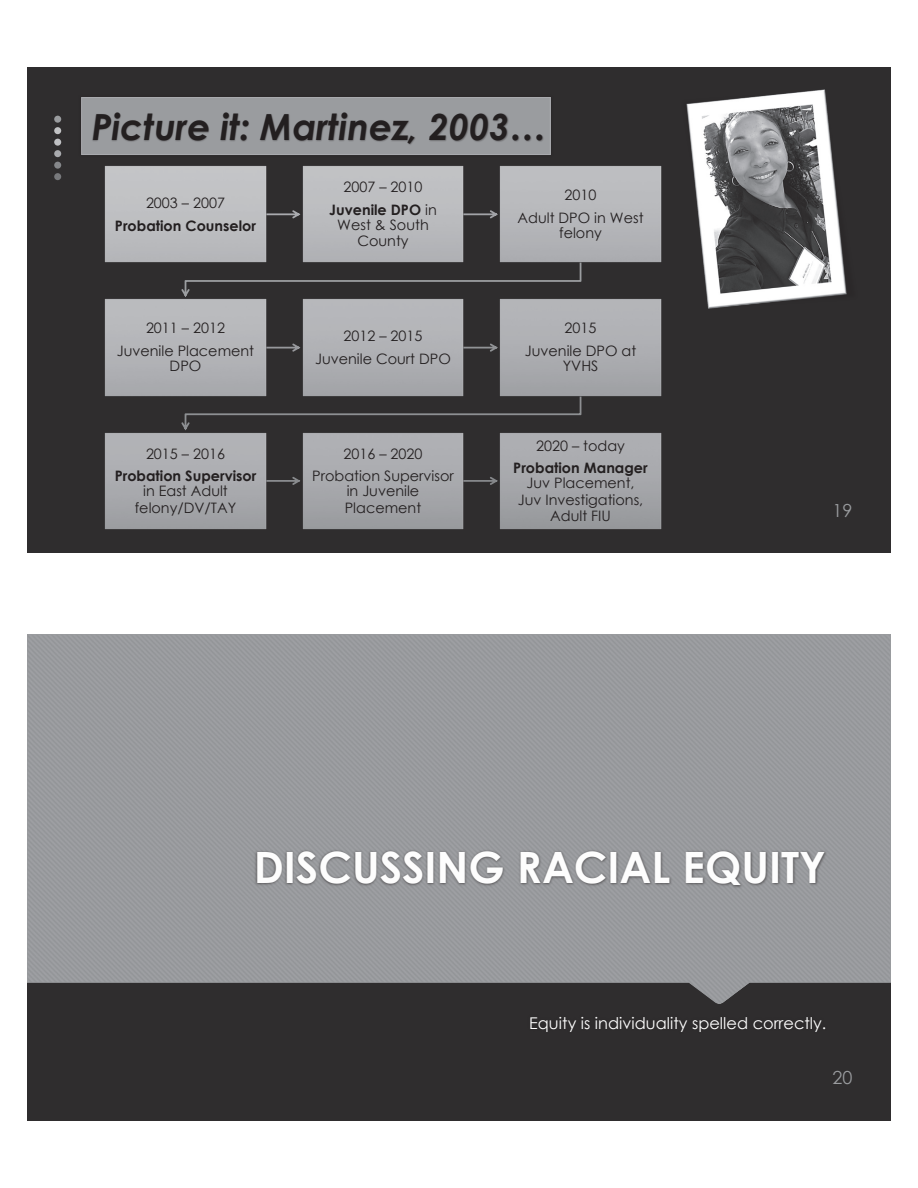
<style>
.page{position:relative;width:918px;height:1188px;background:#fff}
.page>*{position:absolute;margin:0;border:0;box-sizing:border-box;transform-origin:0 0}
.t1{font:700 43.2px "Century Gothic";color:#fdfdfd}
.t2{font:italic 700 36px "Century Gothic";color:#231f20}
.t3{font:18px "Century Gothic";color:#9a9c9f}
.t4{font:16.2px "Century Gothic";color:#fff}
.t5{font:14.4px/22.5px "Century Gothic";color:#231f20;text-align:center}
.t6{font:700 14.4px/22.5px "Century Gothic";color:#231f20;text-align:center}
.s1{font-weight:400}
.s2{font-weight:700}
</style>
<div class="page">
<div style="left:27px;top:67px;width:864px;height:486px;background:#2f2d2e"></div>
<div style="left:54px;top:127px;width:7px;height:7px;background:#c2c3c5;border-radius:50%"></div>
<div style="left:54px;top:139px;width:7px;height:7px;background:#bfc0c3;border-radius:50%"></div>
<div style="left:54px;top:150px;width:7px;height:7px;background:#a9aaae;border-radius:50%"></div>
<div style="left:54px;top:162px;width:7px;height:7px;background:#85878a;border-radius:50%"></div>
<div style="left:54px;top:173px;width:7px;height:7px;background:#78797c;border-radius:50%"></div>
<div style="left:54px;top:116px;width:7px;height:7px;background:#9a9c9f;border-radius:50%"></div>
<img style="left:81px;top:97px;width:489px;height:75px">
<svg style="left:266px;top:210px;width:34px;height:9px"></svg>
<img style="left:105px;top:166px;width:161px;height:97px">
<svg style="left:464px;top:210px;width:34px;height:9px"></svg>
<img style="left:302px;top:166px;width:162px;height:95px">
<svg style="left:181px;top:261px;width:400px;height:36px"></svg>
<img style="left:500px;top:166px;width:161px;height:97px">
<svg style="left:266px;top:343px;width:34px;height:9px"></svg>
<img style="left:105px;top:299px;width:161px;height:97px">
<svg style="left:464px;top:343px;width:34px;height:9px"></svg>
<img style="left:302px;top:299px;width:162px;height:96px">
<svg style="left:181px;top:395px;width:400px;height:35px"></svg>
<img style="left:500px;top:299px;width:161px;height:97px">
<svg style="left:266px;top:477px;width:34px;height:8px"></svg>
<img style="left:105px;top:433px;width:161px;height:97px">
<svg style="left:464px;top:477px;width:34px;height:8px"></svg>
<img style="left:302px;top:433px;width:162px;height:97px">
<img style="left:500px;top:433px;width:161px;height:97px">
<img style="left:686px;top:89px;width:161px;height:220px">
<div style="left:27px;top:635px;width:864px;height:486px;background:#2f2d2e"></div>
<svg style="left:27px;top:635px;width:864px;height:369px;background:#909194"></svg>
<div style="left:81px;top:840px;width:756px;height:112px;background:#999b9e"></div>
<img style="left:224px;top:824px;width:644px;height:98px">
<p class="t2" style="left:92px;top:99px;width:455px">Picture it: Martinez, 2003…</p>
<p class="t6" style="left:115px;top:191px;width:143px"><span class="s1">2003 – 2007<br></span>Probation Counselor</p>
<p class="t5" style="left:117px;top:317px;width:139px">2011 – 2012<br>Juvenile Placement</p>
<p class="t5" style="left:170px;top:355px;width:33px">DPO</p>
<p class="t6" style="left:115px;top:442px;width:143px"><span class="s1">2015 – 2016<br></span>Probation Supervisor</p>
<p class="t5" style="left:135px;top:483px;width:103px;line-height:16.2px">in East Adult felony/DV/TAY</p>
<p class="t5" style="left:329px;top:175px;width:109px">2007 – 2010<br><span class="s2">Juvenile DPO</span> in</p>
<p class="t5" style="left:337px;top:216px;width:93px;line-height:16.2px">West &amp; South<br>County</p>
<p class="t5" style="left:518px;top:183px;width:128px">2010<br>Adult DPO in West</p>
<p class="t5" style="left:559px;top:221px;width:44px">felony</p>
<p class="t5" style="left:315px;top:324px;width:137px">2012 – 2015<br>Juvenile Court DPO</p>
<p class="t5" style="left:525px;top:317px;width:113px">2015<br>Juvenile DPO at</p>
<p class="t5" style="left:563px;top:355px;width:37px">YVHS</p>
<p class="t5" style="left:312px;top:442px;width:143px">2016 – 2020<br>Probation Supervisor</p>
<p class="t5" style="left:345px;top:483px;width:78px;line-height:16.2px;text-align:left">in Juvenile<br>Placement</p>
<p class="t6" style="left:513px;top:434px;width:136px"><span class="s1">2020 – today<br></span>Probation Manager</p>
<p class="t5" style="left:518px;top:475px;width:127px;line-height:16.2px">Juv Placement,<br>Juv Investigations,<br>Adult FIU</p>
<p class="t3" style="left:832px;top:498px;width:21px">19</p>
<p class="t1" style="left:254px;top:835px;width:574px">DISCUSSING RACIAL EQUITY</p>
<p class="t4" style="left:529px;top:1011px;width:299px">Equity is individuality spelled correctly.</p>
<p class="t3" style="left:832px;top:1065px;width:21px">20</p>
</div>
